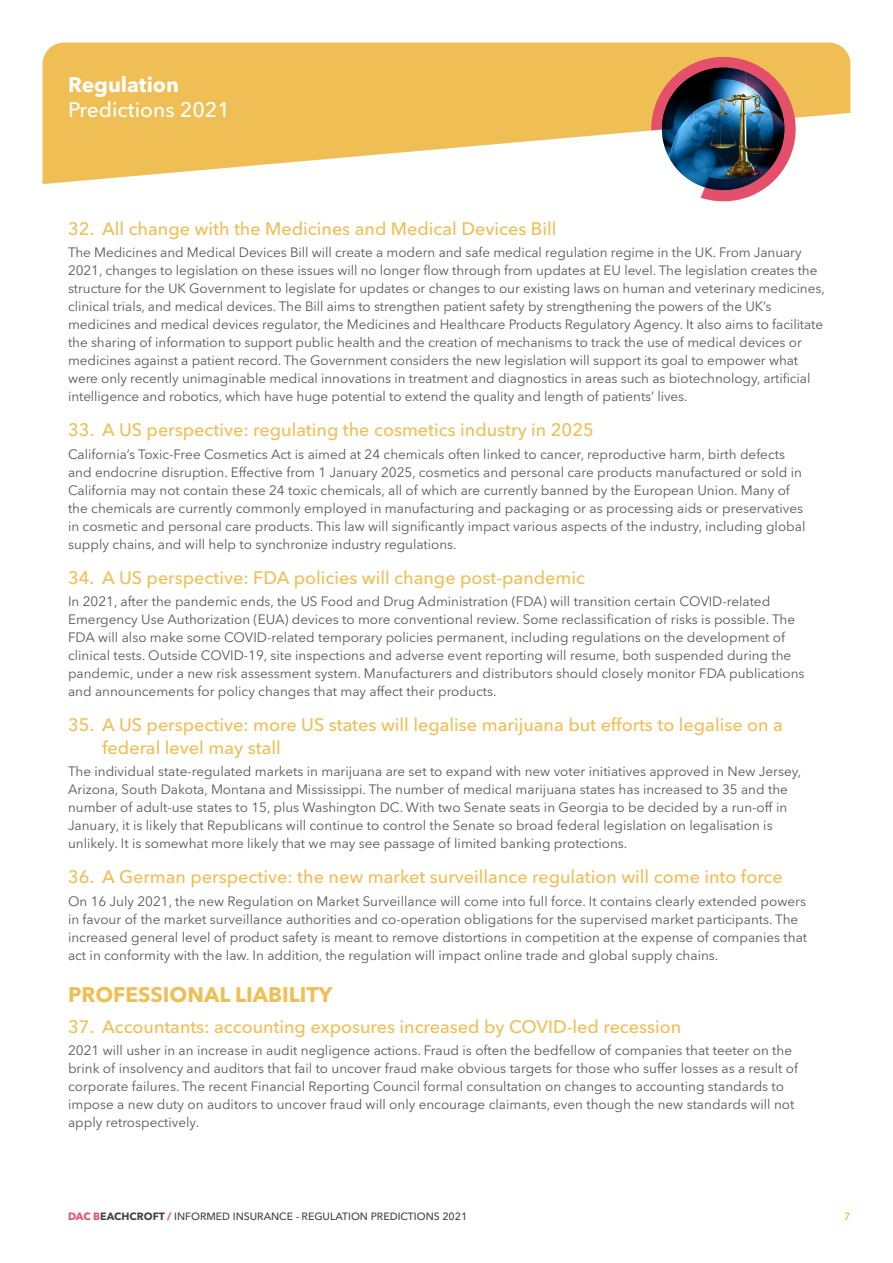
<style>
.page{position:relative;width:893px;height:1263px;background:#fff}
.page>*{position:absolute;margin:0;border:0;box-sizing:border-box;transform-origin:0 0}
.Individual_Predictio{font:700 21px "Avenir Next LT Pro";color:#efbf55}
.t1{font:500 21px "Avenir Next LT Pro";color:#fff}
.t2{font:700 21px "Avenir Next LT Pro";color:#fff}
.t3{font:500 18px/22.5px "Avenir Next LT Pro";color:#efbf55}
.Numbered_Predictions{font:13.5px/18px "Avenir Next LT Pro";color:#57585a}
.t4{font:500 10.5px "Avenir Next LT Pro";color:#444445}
.t5{font:600 10.5px "Avenir Next LT Pro";color:#efbf55}
.s1{font-weight:700;color:#e45069}
.s2{font-weight:700}
</style>
<div class="page">
<svg style="left:43px;top:43px;width:807px;height:141px;fill:#efbf55"></svg>
<svg style="left:651px;top:47px;width:154px;height:155px"></svg>
<img style="left:655px;top:68px;width:134px;height:126px">
<h1 class="t2" style="left:68px;top:72px;width:113px">Regulation</h1>
<h1 class="t1" style="left:68px;top:97px;width:163px">Predictions 2021</h1>
<p class="t3" style="left:68px;top:217px;width:490px">32. All change with the Medicines and Medical Devices Bill</p>
<p class="Numbered_Predictions" style="left:68px;top:243px;width:758px">The Medicines and Medical Devices Bill will create a modern and safe medical regulation regime in the UK. From January 2021, changes to legislation on these issues will no longer flow through from updates at EU level. The legislation creates the structure for the UK Government to legislate for updates or changes to our existing laws on human and veterinary medicines, clinical trials, and medical devices. The Bill aims to strengthen patient safety by strengthening the powers of the UK’s medicines and medical devices regulator, the Medicines and Healthcare Products Regulatory Agency. It also aims to facilitate the sharing of information to support public health and the creation of mechanisms to track the use of medical devices or medicines against a patient record. The Government considers the new legislation will support its goal to empower what were only recently unimaginable medical innovations in treatment and diagnostics in areas such as biotechnology, artificial intelligence and robotics, which have huge potential to extend the quality and length of patients’ lives.</p>
<p class="t3" style="left:68px;top:419px;width:527px">33. A US perspective: regulating the cosmetics industry in 2025</p>
<p class="Numbered_Predictions" style="left:68px;top:445px;width:739px">California’s Toxic-Free Cosmetics Act is aimed at 24 chemicals often linked to cancer, reproductive harm, birth defects and endocrine disruption. Effective from 1 January 2025, cosmetics and personal care products manufactured or sold in California may not contain these 24 toxic chemicals, all of which are currently banned by the European Union. Many of the chemicals are currently commonly employed in manufacturing and packaging or as processing aids or preservatives in cosmetic and personal care products. This law will significantly impact various aspects of the industry, including global supply chains, and will help to synchronize industry regulations.</p>
<p class="t3" style="left:68px;top:566px;width:519px">34. A US perspective: FDA policies will change post-pandemic</p>
<p class="Numbered_Predictions" style="left:68px;top:592px;width:738px">In 2021, after the pandemic ends, the US Food and Drug Administration (FDA) will transition certain COVID-related Emergency Use Authorization (EUA) devices to more conventional review. Some reclassification of risks is possible. The FDA will also make some COVID-related temporary policies permanent, including regulations on the development of clinical tests. Outside COVID-19, site inspections and adverse event reporting will resume, both suspended during the pandemic, under a new risk assessment system. Manufacturers and distributors should closely monitor FDA publications and announcements for policy changes that may affect their products.</p>
<p class="t3" style="left:102px;top:714px;width:682px;text-indent:-34px">35. A US perspective: more US states will legalise marijuana but efforts to legalise on a federal level may stall</p>
<p class="Numbered_Predictions" style="left:68px;top:762px;width:735px">The individual state-regulated markets in marijuana are set to expand with new voter initiatives approved in New Jersey, Arizona, South Dakota, Montana and Mississippi. The number of medical marijuana states has increased to 35 and the number of adult-use states to 15, plus Washington DC. With two Senate seats in Georgia to be decided by a run-off in January, it is likely that Republicans will continue to control the Senate so broad federal legislation on legalisation is unlikely. It is somewhat more likely that we may see passage of limited banking protections.</p>
<p class="t3" style="left:68px;top:866px;width:716px">36. A German perspective: the new market surveillance regulation will come into force</p>
<p class="Numbered_Predictions" style="left:68px;top:892px;width:741px">On 16 July 2021, the new Regulation on Market Surveillance will come into full force. It contains clearly extended powers in favour of the market surveillance authorities and co-operation obligations for the supervised market participants. The increased general level of product safety is meant to remove distortions in competition at the expense of companies that act in conformity with the law. In addition, the regulation will impact online trade and global supply chains.</p>
<p class="Individual_Predictio" style="left:68px;top:982px;width:266px">PROFESSIONAL LIABILITY</p>
<p class="t3" style="left:68px;top:1015px;width:615px">37. Accountants: accounting exposures increased by COVID-led recession</p>
<p class="Numbered_Predictions" style="left:68px;top:1042px;width:732px">2021 will usher in an increase in audit negligence actions. Fraud is often the bedfellow of companies that teeter on the brink of insolvency and auditors that fail to uncover fraud make obvious targets for those who suffer losses as a result of corporate failures. The recent Financial Reporting Council formal consultation on changes to accounting standards to impose a new duty on auditors to uncover fraud will only encourage claimants, even though the new standards will not apply retrospectively.</p>
<p class="t4" style="left:68px;top:1210px;width:401px"><span class="s1">DAC B</span><span class="s2">EACHCROFT</span> <span class="s1">/</span> INFORMED INSURANCE - REGULATION PREDICTIONS 2021</p>
<p class="t5" style="left:844px;top:1210px;width:8px">7</p>
</div>
